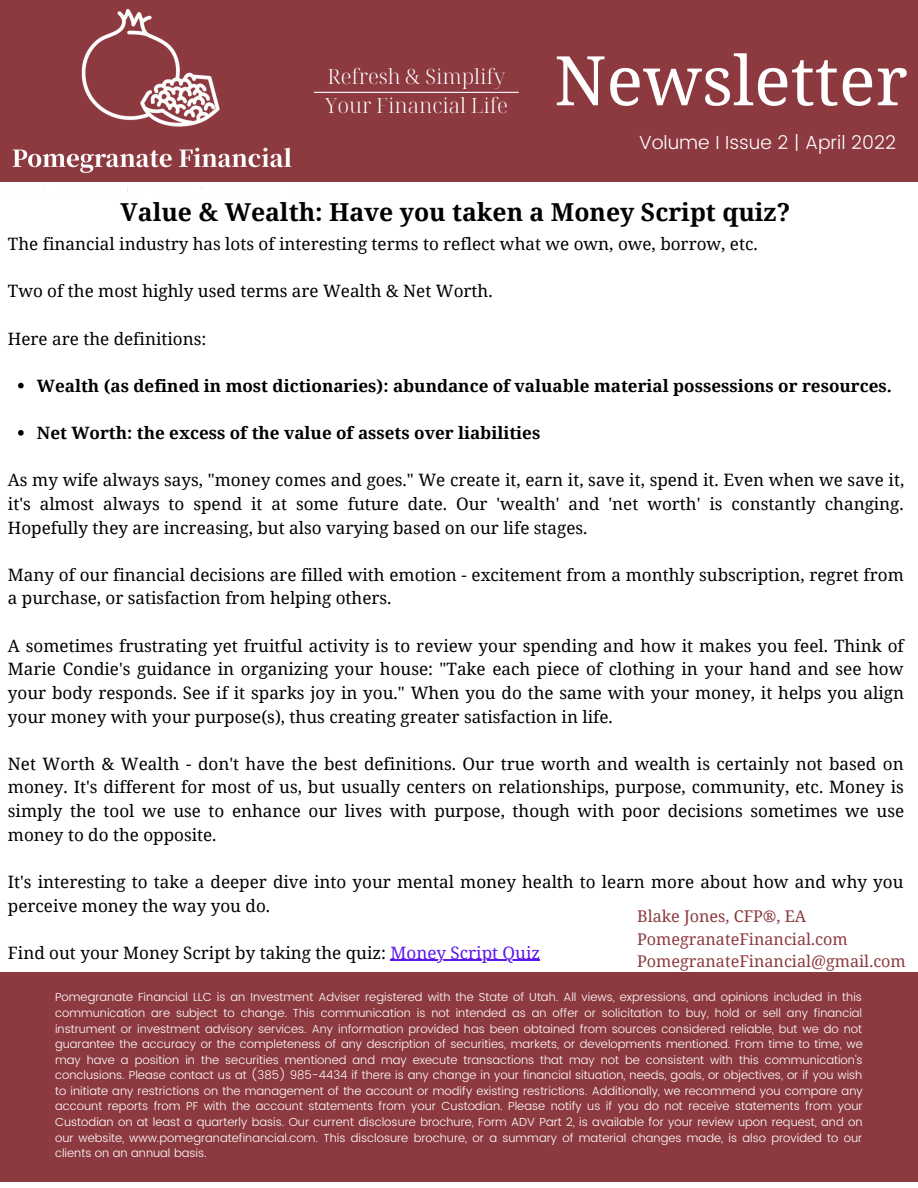
<style>
.page{position:relative;width:918px;height:1188px;background:#fff}
.page>*{position:absolute;margin:0;border:0;box-sizing:border-box;transform-origin:0 0}
.t1{font:68.4px "Noto Serif";color:#fff}
.t2{font:700 24.75px "Noto Serif";color:#000}
.t3{font:300 21px/29.2px "Noto Serif Display";color:#fff}
.t4{font:300 18.9px "Poppins";color:#fff}
.t5{font:17.1px/23.7px "Noto Serif";color:#000;text-align:justify}
.t6{font:700 17.1px "Noto Serif";color:#000}
.t7{font:16.2px "Noto Serif";color:#8c393f}
.t8{font:300 11.7px/15.6px "Poppins";color:#fff;text-align:justify}
.s1{color:#5e17eb}
</style>
<div class="page">
<div style="left:0;top:0;width:918px;height:181px;background:#8c393f"></div>
<hr style="left:314px;top:92px;width:205px;height:1px;background:#fff">
<img style="left:0;top:9px;width:317px;height:182px">
<svg style="left:18px;top:383px;width:6px;height:5px"></svg>
<svg style="left:18px;top:430px;width:6px;height:6px"></svg>
<hr style="left:391px;top:960px;width:149px;height:1px;background:#5e17eb">
<div style="left:0;top:972px;width:918px;height:210px;background:#8c393f"></div>
<p class="t3" style="left:325px;top:61px;width:184px">Refresh &amp; Simplify<br>Your Financial Life</p>
<p class="t1" style="left:554px;top:32px;width:355px">Newsletter</p>
<p class="t4" style="left:639px;top:132px;width:258px">Volume I Issue 2 | April 2022</p>
<p class="t2" style="left:121px;top:194px;width:671px">Value &amp; Wealth: Have you taken a Money Script quiz?</p>
<p class="t5" style="left:8px;top:232px;width:751px">The financial industry has lots of interesting terms to reflect what we own, owe, borrow, etc.</p>
<p class="t5" style="left:8px;top:279px;width:486px">Two of the most highly used terms are Wealth &amp; Net Worth.</p>
<p class="t5" style="left:8px;top:326px;width:200px">Here are the definitions:</p>
<p class="t6" style="left:37px;top:374px;width:856px">Wealth (as defined in most dictionaries): abundance of valuable material possessions or resources.</p>
<p class="t6" style="left:37px;top:421px;width:505px">Net Worth: the excess of the value of assets over liabilities</p>
<p class="t5" style="left:8px;top:468px;width:898px">As my wife always says, "money comes and goes." We create it, earn it, save it, spend it. Even when we save it, it's almost always to spend it at some future date. Our 'wealth' and 'net worth' is constantly changing.<br>Hopefully they are increasing, but also varying based on our life stages.</p>
<p class="t5" style="left:8px;top:562px;width:898px">Many of our financial decisions are filled with emotion - excitement from a monthly subscription, regret from a purchase, or satisfaction from helping others.</p>
<p class="t5" style="left:8px;top:633px;width:898px">A sometimes frustrating yet fruitful activity is to review your spending and how it makes you feel. Think of Marie Condie's guidance in organizing your house: "Take each piece of clothing in your hand and see how your body responds. See if it sparks joy in you." When you do the same with your money, it helps you align your money with your purpose(s), thus creating greater satisfaction in life.</p>
<p class="t5" style="left:8px;top:751px;width:898px">Net Worth &amp; Wealth - don't have the best definitions. Our true worth and wealth is certainly not based on money. It's different for most of us, but usually centers on relationships, purpose, community, etc. Money is simply the tool we use to enhance our lives with purpose, though with poor decisions sometimes we use money to do the opposite.</p>
<p class="t5" style="left:8px;top:869px;width:897px">It's interesting to take a deeper dive into your mental money health to learn more about how and why you perceive money the way you do.</p>
<p class="t5" style="left:8px;top:940px;width:534px">Find out your Money Script by taking the quiz: <span class="s1">Money Script Quiz</span></p>
<p class="t7" style="left:637px;top:905px;width:171px">Blake Jones, CFP®, EA</p>
<p class="t7" style="left:637px;top:928px;width:212px">PomegranateFinancial.com</p>
<p class="t7" style="left:637px;top:950px;width:270px">PomegranateFinancial@gmail.com</p>
<p class="t8" style="left:55px;top:990px;width:809px">Pomegranate Financial LLC is an Investment Adviser registered with the State of Utah. All views, expressions, and opinions included in this communication are subject to change. This communication is not intended as an offer or solicitation to buy, hold or sell any financial instrument or investment advisory services. Any information provided has been obtained from sources considered reliable, but we do not guarantee the accuracy or the completeness of any description of securities, markets, or developments mentioned. From time to time, we may have a position in the securities mentioned and may execute transactions that may not be consistent with this communication's conclusions. Please contact us at (385) 985-4434 if there is any change in your financial situation, needs, goals, or objectives, or if you wish to initiate any restrictions on the management of the account or modify existing restrictions. Additionally, we recommend you compare any account reports from PF with the account statements from your Custodian. Please notify us if you do not receive statements from your Custodian on at least a quarterly basis. Our current disclosure brochure, Form ADV Part 2, is available for your review upon request, and on our website, www.pomegranatefinancial.com. This disclosure brochure, or a summary of material changes made, is also provided to our clients on an annual basis.</p>
</div>
